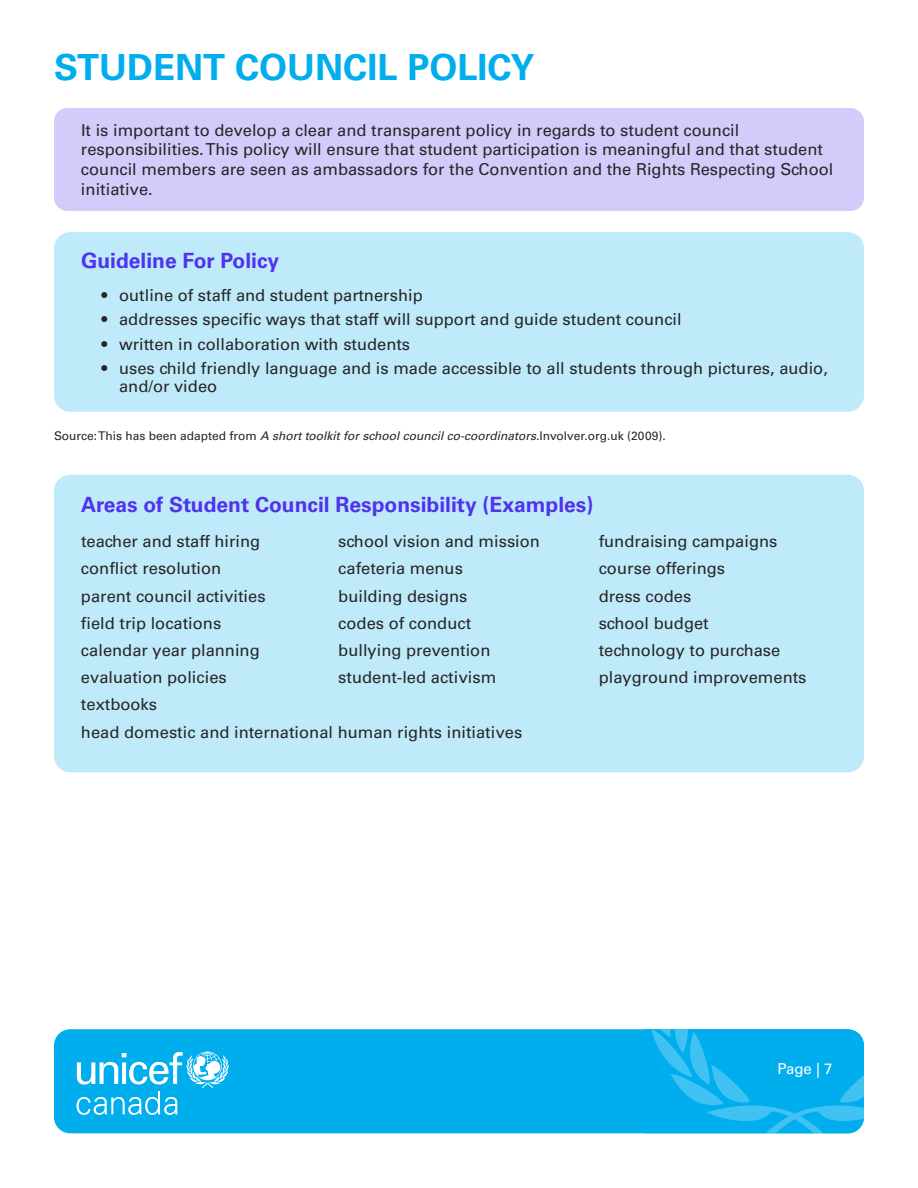
<style>
.page{position:relative;width:918px;height:1188px;background:#fff}
.page>*{position:absolute;margin:0;border:0;box-sizing:border-box;transform-origin:0 0}
.t1{font:700 36px "Univers LT Std";color:#00aded}
.t2{font:700 21px "Univers LT Std";color:#4f33ed}
.t3{font:16.5px/19.8px "Univers LT Std";color:#272627}
.t4{font:15px "Univers LT Std";color:#fff}
.t5{font:12px "Univers LT Std";color:#272627}
.s1{font-style:italic}
</style>
<div class="page">
<div style="left:54px;top:108px;width:810px;height:103px;background:#d3ccfa;border-radius:14px"></div>
<div style="left:54px;top:475px;width:810px;height:297px;background:#bfeafa;border-radius:16px"></div>
<div style="left:54px;top:232px;width:810px;height:180px;background:#bfeafa;border-radius:16px"></div>
<div style="left:54px;top:1029px;width:810px;height:104px;background:#00aded;border-radius:16px"></div>
<svg style="left:77px;top:1052px;width:152px;height:63px"></svg>
<img style="left:645px;top:1029px;width:203px;height:16px">
<img style="left:848px;top:1029px;width:16px;height:104px">
<h1 class="t1" style="left:54px;top:54px;width:482px">STUDENT COUNCIL POLICY</h1>
<p class="t3" style="left:81px;top:121px;width:754px">It is important to develop a clear and transparent policy in regards to student council responsibilities.This policy will ensure that student participation is meaningful and that student council members are seen as ambassadors for the Convention and the Rights Respecting School initiative.</p>
<p class="t2" style="left:81px;top:253px;width:200px">Guideline For Policy</p>
<p class="t3" style="left:102px;top:287px;width:323px">• outline of staff and student partnership</p>
<p class="t3" style="left:102px;top:311px;width:582px">• addresses specific ways that staff will support and guide student council</p>
<p class="t3" style="left:101px;top:336px;width:310px">• written in collaboration with students</p>
<p class="t3" style="left:119px;top:361px;width:710px;line-height:18px;text-indent:-18px">• uses child friendly language and is made accessible to all students through pictures, audio, and/or video</p>
<p class="t5" style="left:54px;top:432px;width:613px">Source:This has been adapted from <span class="s1">A short toolkit for school council co-coordinators.</span>Involver.org.uk (2009).</p>
<p class="t2" style="left:81px;top:496px;width:514px">Areas of Student Council Responsibility (Examples)</p>
<p class="t3" style="left:81px;top:533px;width:181px">teacher and staff hiring</p>
<p class="t3" style="left:338px;top:533px;width:203px">school vision and mission</p>
<p class="t3" style="left:599px;top:533px;width:180px">fundraising campaigns</p>
<p class="t3" style="left:81px;top:560px;width:142px">conflict resolution</p>
<p class="t3" style="left:338px;top:560px;width:126px">cafeteria menus</p>
<p class="t3" style="left:599px;top:560px;width:128px">course offerings</p>
<p class="t3" style="left:81px;top:587px;width:186px">parent council activities</p>
<p class="t3" style="left:338px;top:587px;width:131px">building designs</p>
<p class="t3" style="left:599px;top:587px;width:94px">dress codes</p>
<p class="t3" style="left:81px;top:615px;width:142px">field trip locations</p>
<p class="t3" style="left:338px;top:615px;width:134px">codes of conduct</p>
<p class="t3" style="left:599px;top:615px;width:112px">school budget</p>
<p class="t3" style="left:81px;top:642px;width:180px">calendar year planning</p>
<p class="t3" style="left:338px;top:642px;width:154px">bullying prevention</p>
<p class="t3" style="left:599px;top:642px;width:183px">technology to purchase</p>
<p class="t3" style="left:81px;top:669px;width:147px">evaluation policies</p>
<p class="t3" style="left:338px;top:669px;width:160px">student-led activism</p>
<p class="t3" style="left:599px;top:669px;width:209px">playground improvements</p>
<p class="t3" style="left:81px;top:692px;width:443px;line-height:27.2px">textbooks<br>head domestic and international human rights initiatives</p>
<p class="t4" style="left:777px;top:1063px;width:57px">Page | 7</p>
</div>
